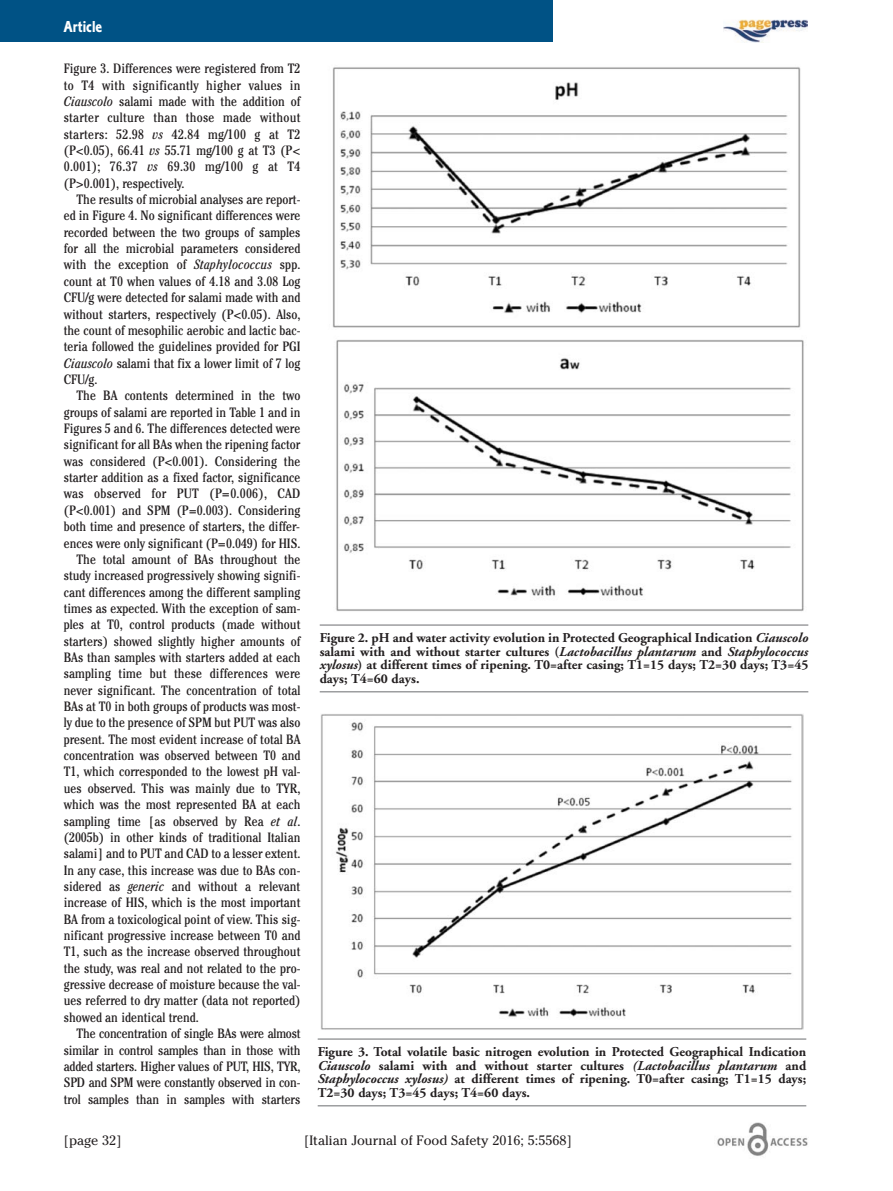
<style>
.page{position:relative;width:893px;height:1191px;background:#fff}
.page>*{position:absolute;margin:0;border:0;box-sizing:border-box;transform-origin:0 0}
.t1{font:16.5px "Corinthian Bold Condensed Plain";color:#fff}
.t2{font:condensed 13.5px/16.4px "Cheltenham";color:#231f20;text-align:justify}
.t3{font:700 13.5px/13.5px "Adobe Garamond";color:#231f20;text-align:justify}
.t4{font:13.5px "Cheltenham";color:#231f20}
.t5{font:condensed 13.5px "Cheltenham";letter-spacing:.02em;color:#231f20}
.s1{font-style:italic}
</style>
<div class="page">
<div style="left:0;top:0;width:553px;height:42px;background:#005285"></div>
<img style="left:717px;top:1123px;width:91px;height:33px">
<img style="left:723px;top:19px;width:84px;height:24px">
<hr style="left:318px;top:1038px;width:488px;height:1px;background:#6c6d70">
<hr style="left:318px;top:1105px;width:488px;height:1px;background:#6c6d70">
<img style="left:320px;top:714px;width:484px;height:316px">
<hr style="left:320px;top:624px;width:488px;height:1px;background:#6c6d70">
<hr style="left:320px;top:691px;width:488px;height:1px;background:#6c6d70">
<img style="left:332px;top:67px;width:472px;height:544px">
<p class="t1" style="left:63px;top:21px;width:40px">Article</p>
<p class="t2" style="left:64px;top:62px;width:238px">Figure 3. Differences were registered from T2 to T4 with significantly higher values in <span class="s1">Ciauscolo</span> salami made with the addition of starter culture than those made without starters: 52.98 <span class="s1">vs</span> 42.84 mg/100 g at T2 (P&lt;0.05), 66.41 <span class="s1">vs</span> 55.71 mg/100 g at T3 (P&lt; 0.001); 76.37 <span class="s1">vs</span> 69.30 mg/100 g at T4 (P&gt;0.001), respectively.</p>
<p class="t2" style="left:64px;top:192px;width:238px;text-indent:13px">The results of microbial analyses are report&shy;ed in Figure 4. No significant differences were recorded between the two groups of samples for all the microbial parameters considered with the exception of <span class="s1">Staphylococcus</span> spp. count at T0 when values of 4.18 and 3.08 Log CFU/g were detected for salami made with and without starters, respectively (P&lt;0.05). Also, the count of mesophilic aerobic and lactic bac&shy;teria followed the guidelines provided for PGI <span class="s1">Ciauscolo</span> salami that fix a lower limit of 7 log CFU/g.</p>
<p class="t2" style="left:77px;top:389px;width:225px">The BA contents determined in the two</p>
<p class="t2" style="left:64px;top:405px;width:238px">groups of salami are reported in Table 1 and in</p>
<p class="t2" style="left:64px;top:421px;width:238px">Figures 5 and 6. The differences detected were</p>
<p class="t2" style="left:64px;top:438px;width:238px">significant for all BAs when the ripening factor</p>
<p class="t2" style="left:64px;top:454px;width:238px">was considered (P&lt;0.001). Considering the</p>
<p class="t2" style="left:64px;top:470px;width:238px">starter addition as a fixed factor, significance</p>
<p class="t5" style="left:64px;top:489px;width:238px">was observed for PUT (P=0.006), CAD</p>
<p class="t2" style="left:64px;top:503px;width:238px">(P&lt;0.001) and SPM (P=0.003). Considering</p>
<p class="t2" style="left:64px;top:519px;width:238px">both time and presence of starters, the differ-</p>
<p class="t2" style="left:64px;top:536px;width:238px">ences were only significant (P=0.049) for HIS.</p>
<p class="t2" style="left:77px;top:552px;width:225px">The total amount of BAs throughout the</p>
<p class="t2" style="left:64px;top:568px;width:238px">study increased progressively showing signifi-</p>
<p class="t2" style="left:64px;top:585px;width:238px">cant differences among the different sampling</p>
<p class="t2" style="left:64px;top:601px;width:238px">times as expected. With the exception of sam-</p>
<p class="t2" style="left:64px;top:618px;width:238px">ples at T0, control products (made without</p>
<p class="t2" style="left:64px;top:634px;width:238px">starters) showed slightly higher amounts of</p>
<p class="t2" style="left:64px;top:650px;width:238px">BAs than samples with starters added at each</p>
<p class="t2" style="left:64px;top:667px;width:238px">sampling time but these differences were</p>
<p class="t2" style="left:64px;top:683px;width:238px">never significant. The concentration of total</p>
<p class="t2" style="left:64px;top:699px;width:238px">BAs at T0 in both groups of products was most-</p>
<p class="t2" style="left:64px;top:716px;width:238px">ly due to the presence of SPM but PUT was also</p>
<p class="t2" style="left:64px;top:732px;width:238px">present. The most evident increase of total BA</p>
<p class="t2" style="left:64px;top:748px;width:238px">concentration was observed between T0 and</p>
<p class="t2" style="left:64px;top:765px;width:238px">T1, which corresponded to the lowest pH val-</p>
<p class="t2" style="left:64px;top:781px;width:238px">ues observed. This was mainly due to TYR,</p>
<p class="t2" style="left:64px;top:797px;width:238px">which was the most represented BA at each</p>
<p class="t2" style="left:64px;top:814px;width:238px">sampling time [as observed by Rea <span class="s1">et al</span>.</p>
<p class="t2" style="left:64px;top:830px;width:238px">(2005b) in other kinds of traditional Italian</p>
<p class="t2" style="left:64px;top:846px;width:238px">salami] and to PUT and CAD to a lesser extent.</p>
<p class="t2" style="left:64px;top:863px;width:238px">In any case, this increase was due to BAs con-</p>
<p class="t2" style="left:64px;top:879px;width:238px">sidered as <span class="s1">generic</span> and without a relevant</p>
<p class="t2" style="left:64px;top:895px;width:238px">increase of HIS, which is the most important</p>
<p class="t2" style="left:64px;top:912px;width:238px">BA from a toxicological point of view. This sig-</p>
<p class="t2" style="left:64px;top:928px;width:238px">nificant progressive increase between T0 and</p>
<p class="t2" style="left:64px;top:944px;width:238px">T1, such as the increase observed throughout</p>
<p class="t2" style="left:64px;top:961px;width:238px">the study, was real and not related to the pro-</p>
<p class="t2" style="left:64px;top:977px;width:238px">gressive decrease of moisture because the val-</p>
<p class="t2" style="left:64px;top:994px;width:238px">ues referred to dry matter (data not reported)</p>
<p class="t2" style="left:64px;top:1010px;width:137px">showed an identical trend.</p>
<p class="t2" style="left:77px;top:1026px;width:226px">The concentration of single BAs were almost</p>
<p class="t2" style="left:64px;top:1043px;width:238px">similar in control samples than in those with</p>
<p class="t2" style="left:64px;top:1059px;width:238px">added starters. Higher values of PUT, HIS, TYR,</p>
<p class="t2" style="left:64px;top:1075px;width:238px">SPD and SPM were constantly observed in con-</p>
<p class="t2" style="left:64px;top:1092px;width:238px">trol samples than in samples with starters</p>
<p class="t3" style="left:320px;top:632px;width:490px">Figure 2. pH and water activity evolution in Protected Geographical Indication <span class="s1">Ciauscolo </span>salami with and without starter cultures (<span class="s1">Lactobacillus plantarum</span> and <span class="s1">Staphylococcus xylosus</span>) at different times of ripening. T0=after casing; T1=15 days; T2=30 days; T3=45 days; T4=60 days.</p>
<p class="t3" style="left:318px;top:1046px;width:490px">Figure 3. Total volatile basic nitrogen evolution in Protected Geographical Indication <span class="s1">Ciauscolo</span> salami with and without starter cultures <span class="s1">(Lactobacillus plantarum</span> and <span class="s1">Staphylococcus xylosus)</span> at different times of ripening. T0=after casing; T1=15 days; T2=30 days; T3=45 days; T4=60 days.</p>
<p class="t4" style="left:64px;top:1132px;width:59px">[page 32]</p>
<p class="t4" style="left:304px;top:1132px;width:269px">[Italian Journal of Food Safety 2016; 5:5568]</p>
</div>
